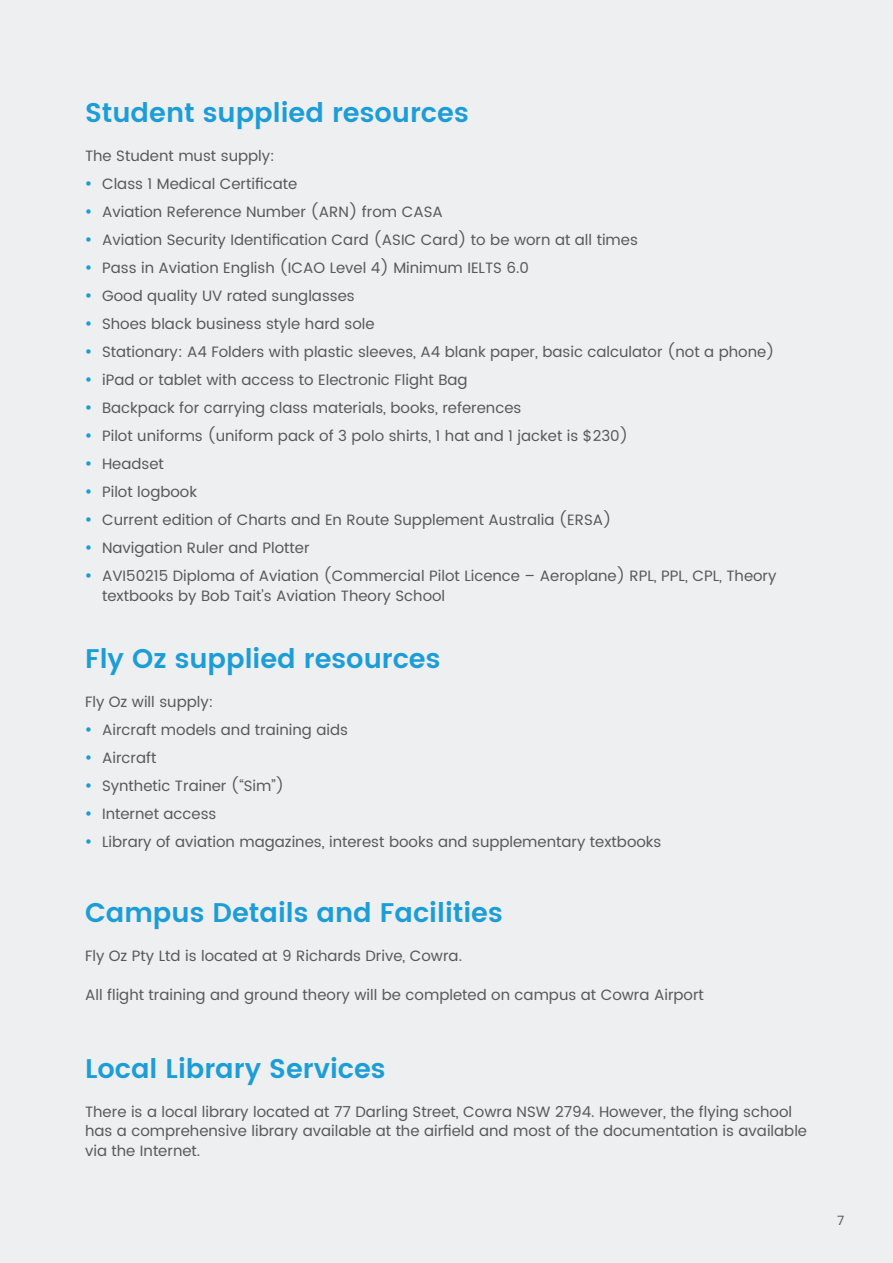
<style>
.page{position:relative;width:893px;height:1263px;background:#edeff0}
.page>*{position:absolute;margin:0;border:0;box-sizing:border-box;transform-origin:0 0}
.head_2{font:600 27px "Poppins";color:#1c9dd7}
.body_text{font:15px/19.5px "Poppins";color:#57585a}
.body_2{font:12.75px "Poppins";color:#57585a}
.s1{color:#1c9dd7}
</style>
<div class="page">
<p class="head_2" style="left:85px;top:93px;width:385px">Student supplied resources</p>
<p class="body_text" style="left:85px;top:147px;width:191px">The Student must supply:</p>
<p class="body_text" style="left:85px;top:175px;width:214px"><span class="s1">•</span> Class 1 Medical Certificate</p>
<p class="body_text" style="left:85px;top:203px;width:359px"><span class="s1">•</span> Aviation Reference Number (ARN) from CASA</p>
<p class="body_text" style="left:85px;top:231px;width:554px"><span class="s1">•</span> Aviation Security Identification Card (ASIC Card) to be worn at all times</p>
<p class="body_text" style="left:85px;top:259px;width:446px"><span class="s1">•</span> Pass in Aviation English (ICAO Level 4) Minimum IELTS 6.0</p>
<p class="body_text" style="left:85px;top:287px;width:271px"><span class="s1">•</span> Good quality UV rated sunglasses</p>
<p class="body_text" style="left:85px;top:315px;width:291px"><span class="s1">•</span> Shoes black business style hard sole</p>
<p class="body_text" style="left:85px;top:343px;width:691px"><span class="s1">•</span> Stationary: A4 Folders with plastic sleeves, A4 blank paper, basic calculator (not a phone)</p>
<p class="body_text" style="left:85px;top:371px;width:384px"><span class="s1">•</span> iPad or tablet with access to Electronic Flight Bag</p>
<p class="body_text" style="left:85px;top:399px;width:438px"><span class="s1">•</span> Backpack for carrying class materials, books, references</p>
<p class="body_text" style="left:85px;top:427px;width:545px"><span class="s1">•</span> Pilot uniforms (uniform pack of 3 polo shirts, 1 hat and 1 jacket is $230)</p>
<p class="body_text" style="left:85px;top:455px;width:80px"><span class="s1">•</span> Headset</p>
<p class="body_text" style="left:85px;top:483px;width:114px"><span class="s1">•</span> Pilot logbook</p>
<p class="body_text" style="left:85px;top:511px;width:528px"><span class="s1">•</span> Current edition of Charts and En Route Supplement Australia (ERSA)</p>
<p class="body_text" style="left:85px;top:539px;width:226px"><span class="s1">•</span> Navigation Ruler and Plotter</p>
<p class="body_text" style="left:102px;top:567px;width:676px;text-indent:-17px"><span class="s1">•</span> AVI50215 Diploma of Aviation (Commercial Pilot Licence – Aeroplane) RPL, PPL, CPL, Theory textbooks by Bob Tait’s Aviation Theory School</p>
<p class="head_2" style="left:85px;top:639px;width:357px">Fly Oz supplied resources</p>
<p class="body_text" style="left:85px;top:693px;width:130px">Fly Oz will supply:</p>
<p class="body_text" style="left:85px;top:721px;width:264px"><span class="s1">•</span> Aircraft models and training aids</p>
<p class="body_text" style="left:85px;top:749px;width:73px"><span class="s1">•</span> Aircraft</p>
<p class="body_text" style="left:85px;top:777px;width:201px"><span class="s1">•</span> Synthetic Trainer (“Sim”)</p>
<p class="body_text" style="left:85px;top:805px;width:133px"><span class="s1">•</span> Internet access</p>
<p class="body_text" style="left:85px;top:833px;width:578px"><span class="s1">•</span> Library of aviation magazines, interest books and supplementary textbooks</p>
<p class="head_2" style="left:85px;top:892px;width:419px">Campus Details and Facilities</p>
<p class="body_text" style="left:85px;top:946px;width:378px">Fly Oz Pty Ltd is located at 9 Richards Drive, Cowra.</p>
<p class="body_text" style="left:85px;top:985px;width:620px">All flight training and ground theory will be completed on campus at Cowra Airport</p>
<p class="head_2" style="left:85px;top:1048px;width:302px">Local Library Services</p>
<p class="body_text" style="left:85px;top:1102px;width:724px">There is a local library located at 77 Darling Street, Cowra NSW 2794. However, the flying school has a comprehensive library available at the airfield and most of the documentation is available via the Internet.</p>
<p class="body_2" style="left:837px;top:1211px;width:9px">7</p>
</div>
